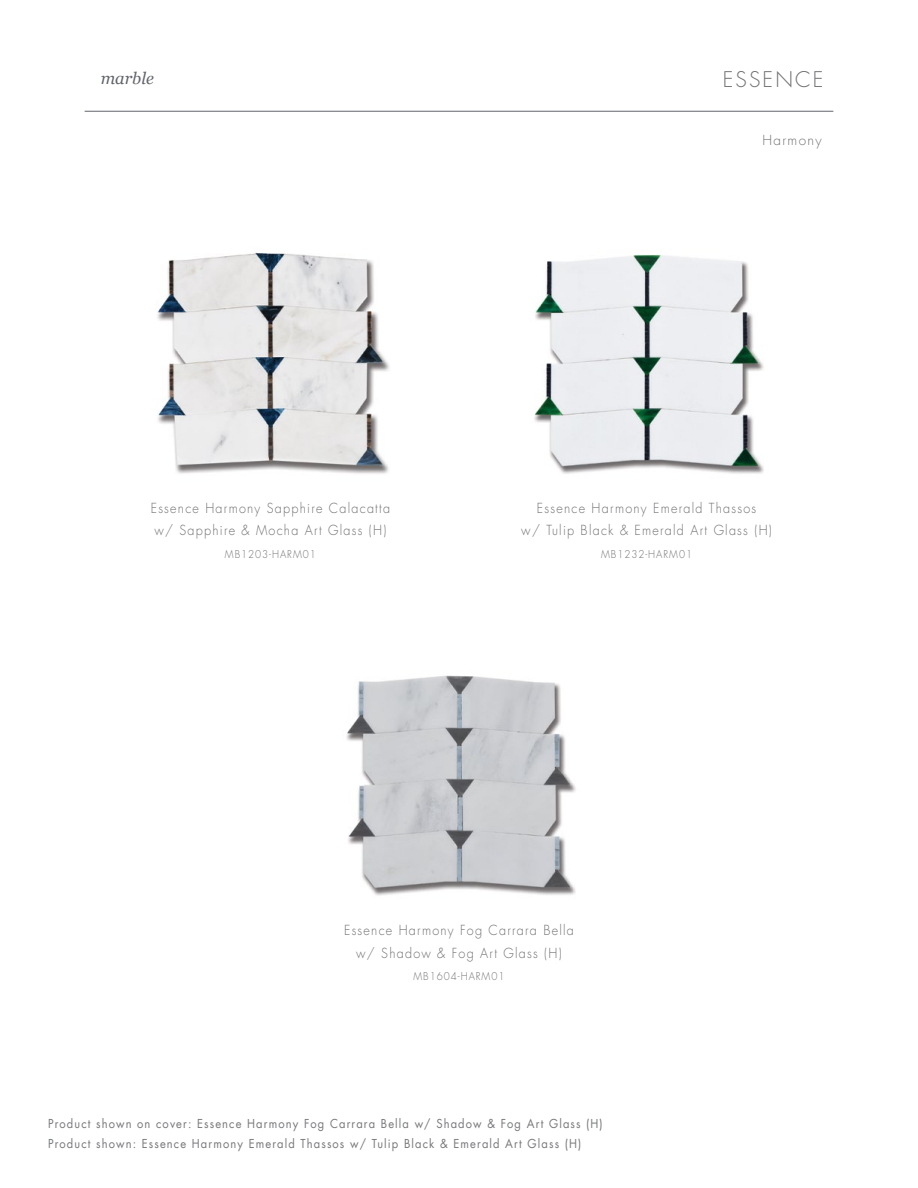
<style>
.page{position:relative;width:918px;height:1188px;background:#fff}
.page>*{position:absolute;margin:0;border:0;box-sizing:border-box;transform-origin:0 0}
.t1{font:300 21px "Futura LT";letter-spacing:.1em;color:#717073}
.t2{font:italic 16.5px "Georgia";color:#61646a}
.t3{font:300 13.5px/22.5px "Futura LT";letter-spacing:.1em;color:#717073;text-align:center;scale:.93 1}
.t4{font:300 13.5px "Futura LT";letter-spacing:.1em;color:#717073}
.t5{font:12px/19.5px "Futura LT";letter-spacing:.1em;color:#77787b;scale:.93 1}
.t6{font:300 10.5px "Futura LT";letter-spacing:.1em;color:#717073;scale:.93 1}
</style>
<div class="page">
<hr style="left:85px;top:111px;width:748px;height:1px;background:#61646a">
<img style="left:346px;top:675px;width:230px;height:221px">
<img style="left:157px;top:252px;width:232px;height:222px">
<img style="left:534px;top:254px;width:230px;height:220px">
<p class="t2" style="left:101px;top:66px;width:55px">marble</p>
<h1 class="t1" style="left:723px;top:67px;width:102px">ESSENCE</h1>
<p class="t4" style="left:762px;top:132px;width:61px">Harmony</p>
<p class="t3" style="left:151px;top:497px;width:259px;text-align:left">Essence Harmony Sapphire Calacatta w/ Sapphire &amp; Mocha Art Glass (H)</p>
<p class="t6" style="left:225px;top:547px;width:99px">MB1203-HARM01</p>
<p class="t3" style="left:521px;top:497px;width:271px">Essence Harmony Emerald Thassos<br>w/ Tulip Black &amp; Emerald Art Glass (H)</p>
<p class="t6" style="left:601px;top:547px;width:99px">MB1232-HARM01</p>
<p class="t3" style="left:344px;top:919px;width:249px">Essence Harmony Fog Carrara Bella w/ Shadow &amp; Fog Art Glass (H)</p>
<p class="t6" style="left:414px;top:970px;width:99px">MB1604-HARM01</p>
<p class="t5" style="left:48px;top:1114px;width:598px">Product shown on cover: Essence Harmony Fog Carrara Bella w/ Shadow &amp; Fog Art Glass (H)<br>Product shown: Essence Harmony Emerald Thassos w/ Tulip Black &amp; Emerald Art Glass (H)</p>
</div>
